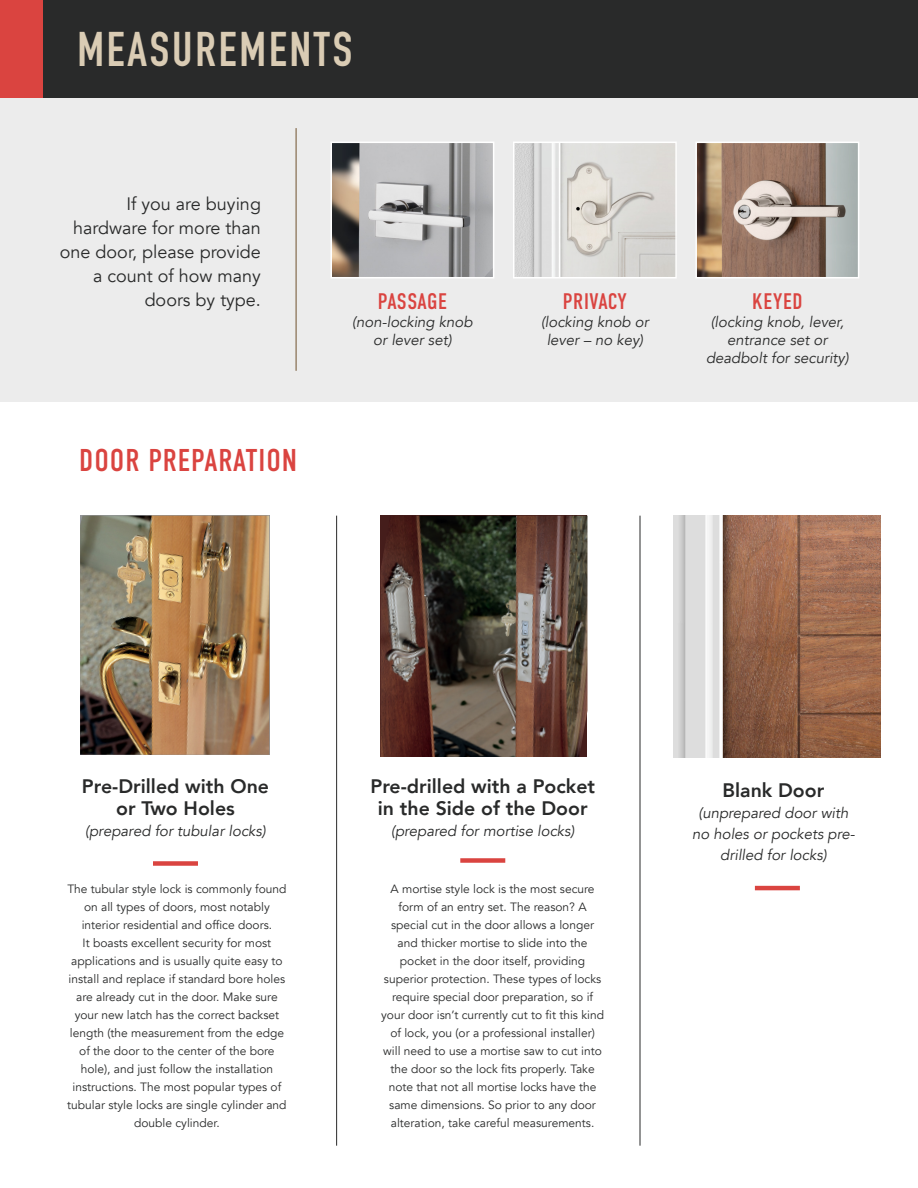
<style>
.page{position:relative;width:918px;height:1188px;background:#fff}
.page>*{position:absolute;margin:0;border:0;box-sizing:border-box;transform-origin:0 0}
.t1{font:700 48px "DIN Condensed";letter-spacing:.06em;color:#daccb4}
.t2{font:31.5px "DIN Condensed";letter-spacing:.03em;color:#da4440}
.t3{font:22.5px "DIN Condensed";letter-spacing:.03em;color:#da4440}
.t4{font:22.5px "DIN Condensed";letter-spacing:.01em;color:#da4440}
.t5{font:800 19.5px/22.5px "Avenir";color:#292a2a;text-align:center}
.t6{font:18px/24px "Avenir";color:#292a2a;text-align:right}
.t7{font:italic 15px/18px "Avenir";color:#292a2a;text-align:center}
.t8{font:12px/18px "Avenir";color:#292a2a;text-align:center}
</style>
<div class="page">
<div style="left:0;top:97px;width:918px;height:304px;background:#ececec"></div>
<div style="left:0;top:0;width:918px;height:97px;background:#292a2a"></div>
<div style="left:0;top:0;width:43px;height:97px;background:#da4440"></div>
<hr style="left:295px;top:128px;width:2px;height:243px;background:#99856d">
<hr style="left:336px;top:516px;width:1px;height:630px;background:#292a2a">
<hr style="left:640px;top:516px;width:1px;height:630px;background:#292a2a">
<img style="left:334px;top:145px;width:157px;height:130px">
<div style="left:331px;top:142px;width:163px;height:136px;border:2px solid #fff"></div>
<img style="left:80px;top:516px;width:189px;height:239px">
<img style="left:380px;top:516px;width:207px;height:241px">
<img style="left:674px;top:516px;width:207px;height:241px">
<img style="left:516px;top:145px;width:158px;height:130px">
<div style="left:513px;top:142px;width:164px;height:136px;border:2px solid #fff"></div>
<img style="left:698px;top:145px;width:158px;height:130px">
<div style="left:695px;top:142px;width:164px;height:136px;border:2px solid #fff"></div>
<div style="left:153px;top:861px;width:45px;height:5px;background:#da4440"></div>
<div style="left:460px;top:858px;width:45px;height:5px;background:#da4440"></div>
<hr style="left:755px;top:886px;width:45px;height:4px;background:#da4440">
<p class="t1" style="left:77px;top:17px;width:276px">MEASUREMENTS</p>
<p class="t6" style="left:60px;top:193px;width:203px">If you are buying hardware for more than one door, please provide a count of how many doors by type.</p>
<p class="t2" style="left:79px;top:442px;width:219px">DOOR PREPARATION</p>
<p class="t4" style="left:378px;top:288px;width:71px">PASSAGE</p>
<p class="t7" style="left:352px;top:313px;width:122px">(non-locking knob or lever set)</p>
<p class="t3" style="left:563px;top:288px;width:65px">PRIVACY</p>
<p class="t7" style="left:541px;top:313px;width:109px">(locking knob or lever – no key)</p>
<p class="t3" style="left:752px;top:288px;width:52px">KEYED</p>
<p class="t7" style="left:706px;top:313px;width:144px">(locking knob, lever, entrance set or deadbolt for security)</p>
<p class="t5" style="left:82px;top:775px;width:189px">Pre-Drilled with One or Two Holes</p>
<p class="t7" style="left:85px;top:822px;width:182px">(prepared for tubular locks)</p>
<p class="t5" style="left:370px;top:775px;width:226px">Pre-drilled with a Pocket</p>
<p class="t5" style="left:378px;top:797px;width:211px">in the Side of the Door</p>
<p class="t7" style="left:391px;top:822px;width:185px">(prepared for mortise locks)</p>
<p class="t8" style="left:67px;top:880px;width:221px">The tubular style lock is commonly found on all types of doors, most notably interior residential and office doors.<br>It boasts excellent security for most applications and is usually quite easy to install and replace if standard bore holes are already cut in the door. Make sure your new latch has the correct backset length (the measurement from the edge of the door to the center of the bore hole), and just follow the installation instructions. The most popular types of tubular style locks are single cylinder and double cylinder.</p>
<p class="t8" style="left:381px;top:880px;width:224px">A mortise style lock is the most secure form of an entry set. The reason? A special cut in the door allows a longer and thicker mortise to slide into the pocket in the door itself, providing superior protection. These types of locks require special door preparation, so if your door isn’t currently cut to fit this kind of lock, you (or a professional installer) will need to use a mortise saw to cut into the door so the lock fits properly. Take note that not all mortise locks have the same dimensions. So prior to any door alteration, take careful measurements.</p>
<p class="t5" style="left:723px;top:779px;width:103px">Blank Door</p>
<p class="t7" style="left:692px;top:803px;width:164px;line-height:21px">(unprepared door with no holes or pockets pre&shy;drilled for locks)</p>
</div>
